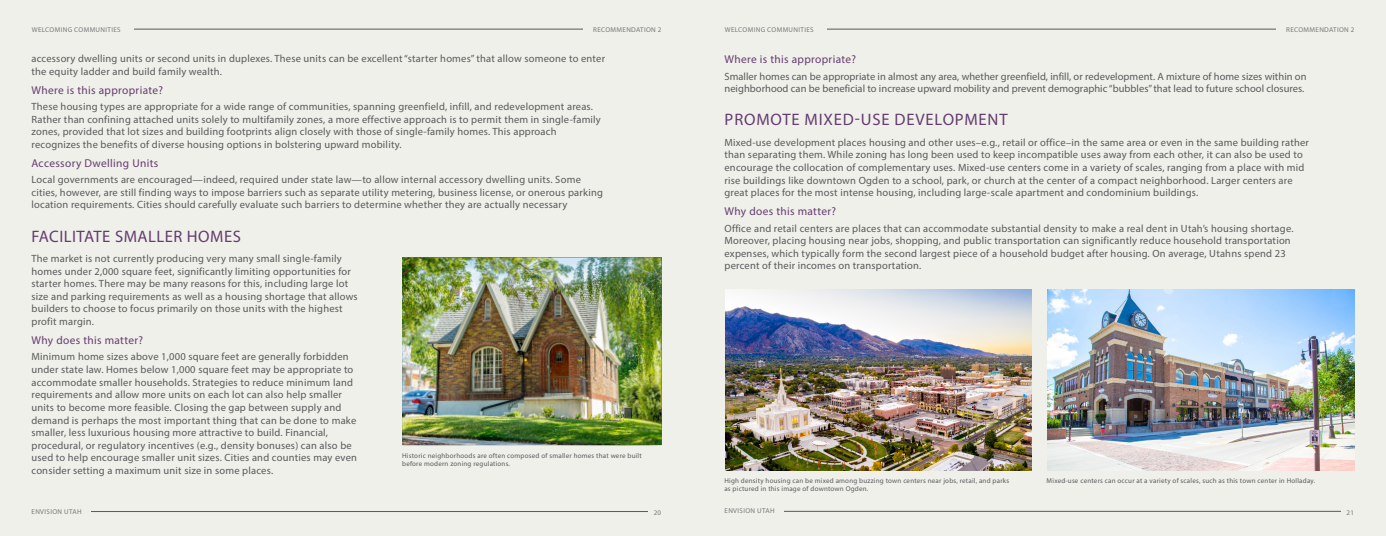
<style>
.page{position:relative;width:1386px;height:536px;background:#fff}
.page>*{position:absolute;margin:0;border:0;box-sizing:border-box;transform-origin:0 0}
.t1{font:16.62px "Myriad Pro";letter-spacing:.05em;color:#643c6f}
.t2{font:16.62px "Myriad Pro";letter-spacing:.03em;color:#643c6f}
.t3{font:11.38px "Myriad Pro";letter-spacing:.03em;color:#643c6f}
.t4{font:10.5px/12.6px "Myriad Pro";letter-spacing:.02em;color:#58595b}
.t5{font:7px/8.4px "Myriad Pro";letter-spacing:.03em;color:#58595b}
.t6{font:7px "Myriad Pro";letter-spacing:.05em;color:#767779}
</style>
<div class="page">
<div style="left:0;top:0;width:693px;height:536px;background:#f0f0ea"></div>
<div style="left:693px;top:0;width:693px;height:536px;background:#f0f0ea"></div>
<img style="left:726px;top:289px;width:306px;height:181px">
<img style="left:1047px;top:289px;width:307px;height:181px">
<img style="left:402px;top:257px;width:260px;height:188px">
<hr style="left:46px;top:29px;width:616px;height:1px;background:#58595b">
<div style="left:32px;top:24px;width:102px;height:7px;background:#f0f0ea"></div>
<hr style="left:739px;top:29px;width:615px;height:1px;background:#58595b">
<div style="left:725px;top:24px;width:102px;height:7px;background:#f0f0ea"></div>
<div style="left:1276px;top:24px;width:78px;height:8px;background:#f0f0ea"></div>
<div style="left:583px;top:24px;width:79px;height:7px;background:#f0f0ea"></div>
<hr style="left:724px;top:511px;width:630px;height:1px;background:#58595b">
<div style="left:1341px;top:508px;width:13px;height:7px;background:#f0f0ea"></div>
<div style="left:724px;top:507px;width:60px;height:7px;background:#f0f0ea"></div>
<hr style="left:32px;top:511px;width:630px;height:1px;background:#58595b">
<div style="left:648px;top:508px;width:14px;height:7px;background:#f0f0ea"></div>
<div style="left:32px;top:507px;width:59px;height:7px;background:#f0f0ea"></div>
<p class="t6" style="left:32px;top:25px;width:90px">WELCOMING COMMUNITIES</p>
<p class="t6" style="left:593px;top:25px;width:70px">RECOMMENDATION 2</p>
<p class="t6" style="left:725px;top:25px;width:90px">WELCOMING COMMUNITIES</p>
<p class="t6" style="left:1286px;top:25px;width:70px">RECOMMENDATION 2</p>
<p class="t4" style="left:32px;top:52px;width:575px">accessory dwelling units or second units in duplexes. These units can be excellent “starter homes” that allow someone to enter the equity ladder and build family wealth.</p>
<p class="t3" style="left:32px;top:83px;width:133px">Where is this appropriate?</p>
<p class="t4" style="left:32px;top:100px;width:571px">These housing types are appropriate for a wide range of communities, spanning greenfield, infill, and redevelopment areas.<br>Rather than confining attached units solely to multifamily zones, a more effective approach is to permit them in single-family zones, provided that lot sizes and building footprints align closely with those of single-family homes. This approach recognizes the benefits of diverse housing options in bolstering upward mobility.</p>
<p class="t3" style="left:32px;top:156px;width:128px">Accessory Dwelling Units</p>
<p class="t4" style="left:32px;top:173px;width:573px">Local governments are encouraged—indeed, required under state law—to allow internal accessory dwelling units. Some cities, however, are still finding ways to impose barriers such as separate utility metering, business license, or onerous parking location requirements. Cities should carefully evaluate such barriers to determine whether they are actually necessary</p>
<h1 class="t2" style="left:32px;top:225px;width:211px">FACILITATE SMALLER HOMES</h1>
<p class="t4" style="left:32px;top:252px;width:328px">The market is not currently producing very many small single-family homes under 2,000 square feet, significantly limiting opportunities for starter homes. There may be many reasons for this, including large lot size and parking requirements as well as a housing shortage that allows builders to choose to focus primarily on those units with the highest profit margin.</p>
<p class="t3" style="left:32px;top:333px;width:113px">Why does this matter?</p>
<p class="t4" style="left:32px;top:350px;width:327px">Minimum home sizes above 1,000 square feet are generally forbidden under state law. Homes below 1,000 square feet may be appropriate to accommodate smaller households. Strategies to reduce minimum land requirements and allow more units on each lot can also help smaller units to become more feasible. Closing the gap between supply and demand is perhaps the most important thing that can be done to make smaller, less luxurious housing more attractive to build. Financial, procedural, or regulatory incentives (e.g., density bonuses) can also be used to help encourage smaller unit sizes. Cities and counties may even consider setting a maximum unit size in some places.</p>
<p class="t5" style="left:402px;top:450px;width:241px">Historic neighborhoods are often composed of smaller homes that were built before modern zoning regulations.</p>
<p class="t3" style="left:724px;top:53px;width:133px">Where is this appropriate?</p>
<p class="t4" style="left:724px;top:69px;width:584px">Smaller homes can be appropriate in almost any area, whether greenfield, infill, or redevelopment. A mixture of home sizes within on neighborhood can be beneficial to increase upward mobility and prevent demographic “bubbles” that lead to future school closures.</p>
<h1 class="t1" style="left:725px;top:109px;width:285px">PROMOTE MIXED-USE DEVELOPMENT</h1>
<p class="t4" style="left:724px;top:136px;width:586px">Mixed-use development places housing and other uses–e.g., retail or office–in the same area or even in the same building rather than separating them. While zoning has long been used to keep incompatible uses away from each other, it can also be used to encourage the collocation of complementary uses. Mixed-use centers come in a variety of scales, ranging from a place with mid rise buildings like downtown Ogden to a school, park, or church at the center of a compact neighborhood. Larger centers are great places for the most intense housing, including large-scale apartment and condominium buildings.</p>
<p class="t3" style="left:724px;top:204px;width:113px">Why does this matter?</p>
<p class="t4" style="left:724px;top:221px;width:571px">Office and retail centers are places that can accommodate substantial density to make a real dent in Utah’s housing shortage.<br>Moreover, placing housing near jobs, shopping, and public transportation can significantly reduce household transportation expenses, which typically form the second largest piece of a household budget after housing. On average, Utahns spend 23 percent of their incomes on transportation.</p>
<p class="t5" style="left:724px;top:475px;width:286px">High density housing can be mixed among buzzing town centers near jobs, retail, and parks as pictured in this image of downtown Ogden.</p>
<p class="t5" style="left:1047px;top:475px;width:270px">Mixed-use centers can occur at a variety of scales, such as this town center in Holladay.</p>
<p class="t6" style="left:32px;top:507px;width:52px">ENVISION UTAH</p>
<p class="t6" style="left:654px;top:508px;width:9px">20</p>
<p class="t6" style="left:725px;top:506px;width:52px">ENVISION UTAH</p>
<p class="t6" style="left:1347px;top:508px;width:9px">21</p>
</div>
